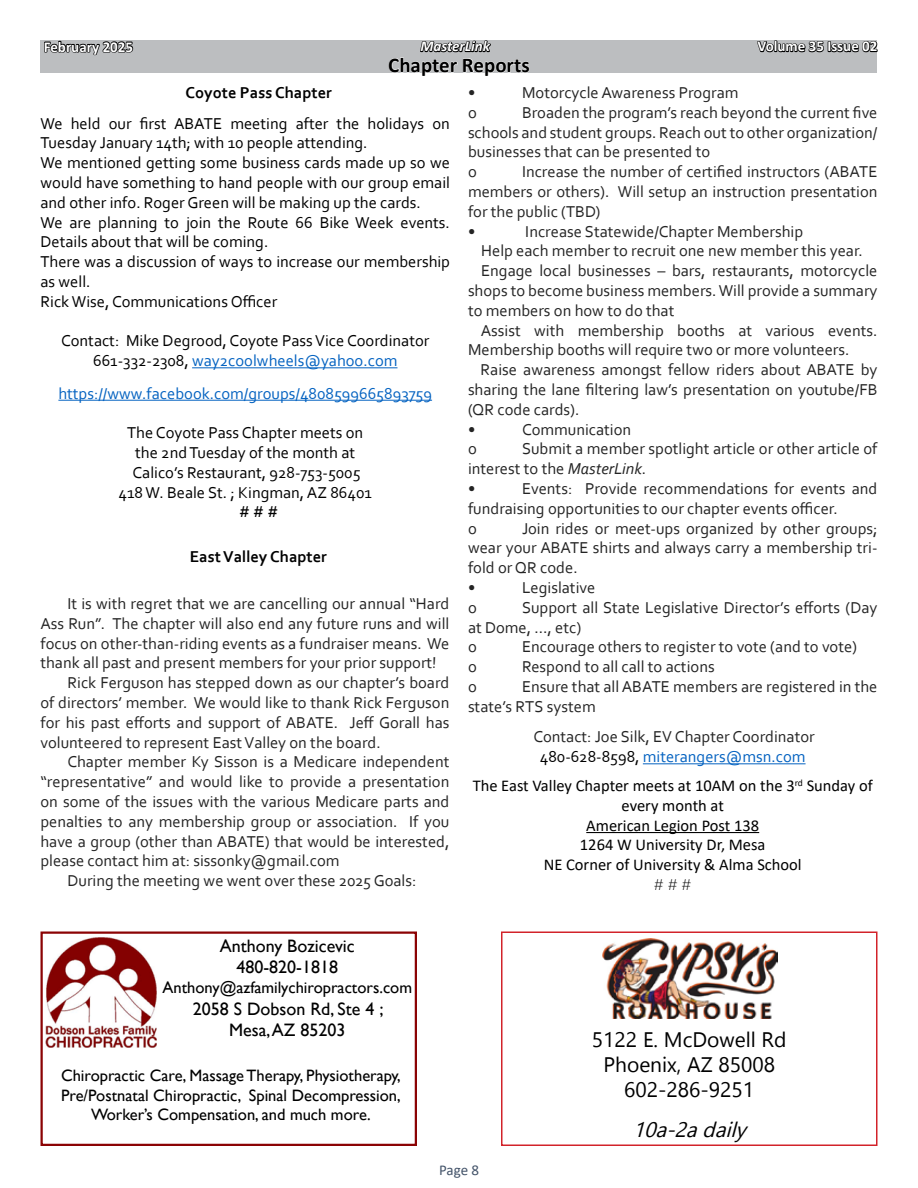
<style>
.page{position:relative;width:918px;height:1188px;background:#fff}
.page>*{position:absolute;margin:0;border:0;box-sizing:border-box;transform-origin:0 0}
.t1{font:21px/25.2px "Gadugi";color:#000;text-align:center}
.t2{font:700 21px "Calibri";color:#000}
.t3{font:italic 21px "Gadugi";color:#000}
.t4{font:18px/21.6px "Gill Sans";color:#000;text-align:center}
.t5{font:16.5px/19.8px "Corbel";color:#242424}
.t6{font:16.5px/19.8px "Corbel";color:#000}
.t7{font:16.5px/19.8px "Gill Sans";color:#000;text-align:center}
.t8{font:16.5px/19.8px "Calibri";color:#000;text-align:center}
.t9{font:16.5px "Corbel";color:#0563c1}
.t10{font:700 16.5px "Corbel";color:#000}
.t11{font:300 16.5px "Corbel";color:#000}
.t12{font:700 15px "Calibri";color:#fff}
.t13{font:italic 700 15px "Calibri";color:#fff}
.t14{font:15px "Calibri";color:#44546a}
.s1{color:#0563c1}
.s2{font-style:italic}
.s3{color:#000}
</style>
<div class="page">
<div style="left:40px;top:40px;width:838px;height:33px;background:#bcbec0"></div>
<svg style="left:44px;top:40px;width:90px;height:16px"></svg>
<svg style="left:757px;top:40px;width:121px;height:19px"></svg>
<hr style="left:192px;top:367px;width:205px;height:1px;background:#0563c1">
<hr style="left:58px;top:400px;width:374px;height:1px;background:#0563c1">
<hr style="left:643px;top:763px;width:163px;height:1px;background:#0563c1">
<hr style="left:586px;top:832px;width:173px;height:1px;background:#000">
<svg style="left:388px;top:40px;width:142px;height:33px"></svg>
<div style="left:40px;top:932px;width:377px;height:214px;border:2px solid #8b0304"></div>
<img style="left:45px;top:938px;width:112px;height:110px">
<div style="left:501px;top:932px;width:377px;height:214px;border:2px solid #d2232a"></div>
<img style="left:603px;top:939px;width:174px;height:79px">
<p class="t12" style="left:44px;top:36px;width:91px">February 2025</p>
<p class="t13" style="left:420px;top:36px;width:71px">MasterLink</p>
<p class="t12" style="left:758px;top:36px;width:121px">Volume 35 Issue 02</p>
<p class="t10" style="left:185px;top:82px;width:148px">Coyote Pass Chapter</p>
<p class="t6" style="left:41px;top:113px;width:411px">We held our first ABATE meeting after the holidays on Tuesday January 14th; with 10 people attending.<br>We mentioned getting some business cards made up so we would have something to hand people with our group email and other info. Roger Green will be making up the cards.<br>We are planning to join the Route 66 Bike Week events.<br>Details about that will be coming.<br>There was a discussion of ways to increase our membership as well.<br>Rick Wise, Communications Officer</p>
<p class="t6" style="left:61px;top:331px;width:370px;text-align:center">Contact: Mike Degrood, Coyote Pass Vice Coordinator<br>661-332-2308, <span class="s1">way2coolwheels@yahoo.com</span></p>
<p class="t9" style="left:58px;top:383px;width:375px">https://www.facebook.com/groups/4808599665893759</p>
<p class="t6" style="left:127px;top:423px;width:238px">The Coyote Pass Chapter meets on</p>
<p class="t6" style="left:135px;top:442px;width:221px">the 2nd Tuesday of the month at</p>
<p class="t6" style="left:133px;top:462px;width:230px">Calico’s Restaurant, 928-753-5005</p>
<p class="t6" style="left:119px;top:482px;width:255px">418 W. Beale St. ; Kingman, AZ 86401</p>
<p class="t6" style="left:239px;top:502px;width:41px"># # #</p>
<p class="t10" style="left:190px;top:546px;width:139px">East Valley Chapter</p>
<p class="t5" style="left:67px;top:593px;width:383px">It is with regret that we are cancelling our annual “Hard</p>
<p class="t5" style="left:40px;top:613px;width:410px">Ass Run”. The chapter will also end any future runs and will</p>
<p class="t5" style="left:40px;top:633px;width:410px">focus on other-than-riding events as a fundraiser means. We</p>
<p class="t5" style="left:40px;top:653px;width:398px">thank all past and present members for your prior support!</p>
<p class="t5" style="left:67px;top:673px;width:383px">Rick Ferguson has stepped down as our chapter’s board</p>
<p class="t5" style="left:40px;top:692px;width:410px">of directors’ member. We would like to thank Rick Ferguson</p>
<p class="t5" style="left:40px;top:712px;width:410px">for his past efforts and support of ABATE. Jeff Gorall has</p>
<p class="t5" style="left:40px;top:732px;width:342px">volunteered to represent East Valley on the board.</p>
<p class="t5" style="left:67px;top:752px;width:383px">Chapter member Ky Sisson is a Medicare independent</p>
<p class="t5" style="left:40px;top:772px;width:410px">“representative” and would like to provide a presentation</p>
<p class="t5" style="left:40px;top:791px;width:410px">on some of the issues with the various Medicare parts and</p>
<p class="t5" style="left:40px;top:811px;width:410px">penalties to any membership group or association. If you</p>
<p class="t5" style="left:40px;top:831px;width:410px">have a group (other than ABATE) that would be interested,</p>
<p class="t5" style="left:40px;top:851px;width:301px">please contact him at: sissonky@gmail.com</p>
<p class="t5" style="left:67px;top:871px;width:350px">During the meeting we went over these 2025 Goals:</p>
<p class="t2" style="left:388px;top:50px;width:143px">Chapter Reports</p>
<p class="t5" style="left:468px;top:82px;width:9px">•</p>
<p class="t5" style="left:522px;top:82px;width:218px">Motorcycle Awareness Program</p>
<p class="t5" style="left:468px;top:102px;width:10px">o</p>
<p class="t5" style="left:468px;top:102px;width:411px;text-indent:54px">Broaden the program’s reach beyond the current five schools and student groups. Reach out to other organization/ businesses that can be presented to<br>o</p>
<p class="t5" style="left:468px;top:162px;width:411px;text-indent:54px">Increase the number of certified instructors (ABATE members or others). Will setup an instruction presentation for the public (TBD)<br>•</p>
<p class="t5" style="left:525px;top:221px;width:279px">Increase Statewide/Chapter Membership</p>
<p class="t5" style="left:481px;top:241px;width:383px">Help each member to recruit one new member this year.</p>
<p class="t5" style="left:481px;top:261px;width:398px">Engage local businesses – bars, restaurants, motorcycle</p>
<p class="t5" style="left:468px;top:280px;width:411px">shops to become business members. Will provide a summary</p>
<p class="t5" style="left:468px;top:300px;width:208px">to members on how to do that</p>
<p class="t5" style="left:481px;top:320px;width:398px">Assist with membership booths at various events.</p>
<p class="t5" style="left:468px;top:340px;width:383px">Membership booths will require two or more volunteers.</p>
<p class="t5" style="left:481px;top:360px;width:398px">Raise awareness amongst fellow riders about ABATE by</p>
<p class="t5" style="left:468px;top:379px;width:411px">sharing the lane filtering law’s presentation on youtube/FB</p>
<p class="t5" style="left:468px;top:399px;width:113px">(QR code cards).</p>
<p class="t5" style="left:468px;top:419px;width:9px">•</p>
<p class="t5" style="left:522px;top:419px;width:111px">Communication</p>
<p class="t5" style="left:468px;top:439px;width:10px">o</p>
<p class="t5" style="left:468px;top:439px;width:411px;text-indent:54px">Submit a member spotlight article or other article of interest to the <span class="s2">MasterLink</span>.<br>•</p>
<p class="t5" style="left:468px;top:478px;width:411px;text-indent:54px">Events: Provide recommendations for events and fundraising opportunities to our chapter events officer.<br>o</p>
<p class="t5" style="left:468px;top:518px;width:411px;text-indent:54px">Join rides or meet-ups organized by other groups; wear your ABATE shirts and always carry a membership tri&shy;fold or QR code.<br>•</p>
<p class="t5" style="left:522px;top:577px;width:75px">Legislative</p>
<p class="t5" style="left:468px;top:597px;width:411px;text-indent:54px">Support all State Legislative Director’s efforts (Day at Dome, …, etc)<br>o</p>
<p class="t5" style="left:468px;top:597px;width:10px">o</p>
<p class="t5" style="left:522px;top:637px;width:337px">Encourage others to register to vote (and to vote)</p>
<p class="t5" style="left:468px;top:657px;width:10px">o</p>
<p class="t5" style="left:522px;top:657px;width:194px">Respond to all call to actions</p>
<p class="t5" style="left:468px;top:676px;width:10px">o</p>
<p class="t5" style="left:468px;top:676px;width:411px;text-indent:54px">Ensure that all ABATE members are registered in the state’s RTS system</p>
<p class="t5" style="left:533px;top:727px;width:283px;text-align:center">Contact: Joe Silk, EV Chapter Coordinator<br><span class="s3">480-628-8598,</span> <span class="s1">miterangers@msn.com</span></p>
<p class="t8" style="left:473px;top:775px;width:402px">The East Valley Chapter meets at 10AM on the 3<sup>rd</sup> Sunday of every month at<br>American Legion Post 138<br>1264 W University Dr, Mesa<br>NE Corner of University &amp; Alma School</p>
<p class="t11" style="left:654px;top:874px;width:40px"># # #</p>
<p class="t4" style="left:220px;top:935px;width:136px">Anthony Bozicevic<br>480-820-1818</p>
<p class="t7" style="left:162px;top:978px;width:251px">Anthony@azfamilychiropractors.com</p>
<p class="t4" style="left:193px;top:998px;width:192px">2058 S Dobson Rd, Ste 4 ;<br>Mesa, AZ 85203</p>
<p class="t7" style="left:61px;top:1066px;width:341px">Chiropractic Care, Massage Therapy, Physiotherapy,<br>Pre/Postnatal Chiropractic, Spinal Decompression,<br>Worker’s Compensation, and much more.</p>
<p class="t14" style="left:439px;top:1159px;width:42px">Page 8</p>
<p class="t1" style="left:592px;top:1026px;width:196px">5122 E. McDowell Rd<br>Phoenix, AZ 85008<br>602-286-9251</p>
<p class="t3" style="left:633px;top:1116px;width:114px">10a-2adaily</p>
</div>
